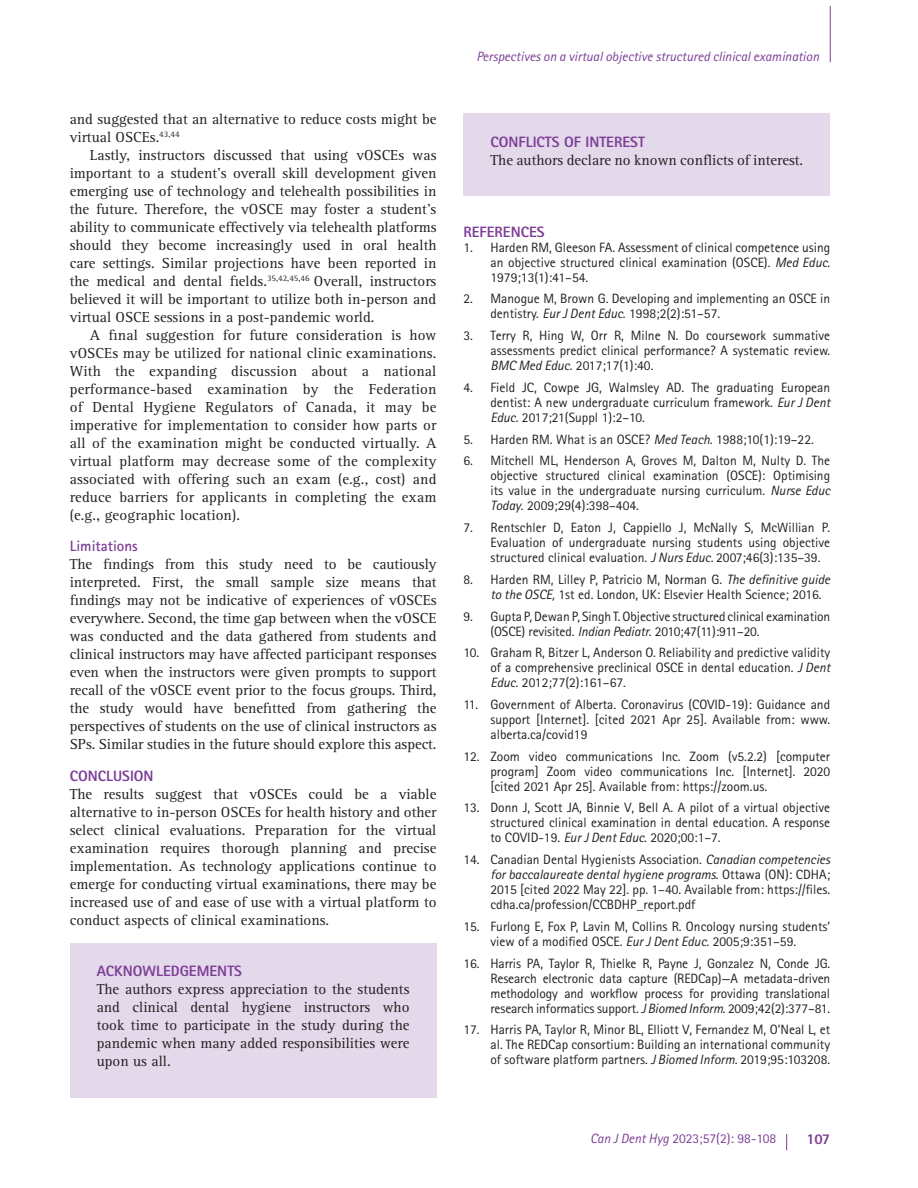
<style>
.page{position:relative;width:918px;height:1188px;background:#fff}
.page>*{position:absolute;margin:0;border:0;box-sizing:border-box;transform-origin:0 0}
.t1{font:15px/18px "Rotis Serif Std";color:#231f20;text-align:justify}
.t2{font:800 15px "Rotis Sans Serif Std";color:#7d3d97}
.t3{font:700 15px "Rotis Sans Serif Std";color:#7d3d97}
.t4{font:13.5px/15px "Rotis Sans Serif Std";color:#231f20;text-align:justify}
.t5{font:italic 13.5px "Rotis Sans Serif Std";color:#7d3d97}
.t6{font:13.5px "Rotis Sans Serif Std";color:#7d3d97}
.s1{font-style:italic}
</style>
<div class="page">
<hr style="left:830px;top:7px;width:1px;height:55px;background:#7d3d97">
<svg style="left:786px;top:1134px;width:1px;height:16px"></svg>
<div style="left:70px;top:944px;width:366px;height:154px;background:#e3d9eb"></div>
<div style="left:464px;top:114px;width:366px;height:82px;background:#e3d9eb"></div>
<p class="t1" style="left:70px;top:111px;width:368px">and suggested that an alternative to reduce costs might be virtual OSCEs.<sup>43,44</sup></p>
<p class="t1" style="left:70px;top:147px;width:368px;text-indent:20px">Lastly, instructors discussed that using vOSCEs was important to a student’s overall skill development given emerging use of technology and telehealth possibilities in the future. Therefore, the vOSCE may foster a student’s ability to communicate effectively via telehealth platforms should they become increasingly used in oral health care settings. Similar projections have been reported in the medical and dental fields.<sup>35,42,45,46</sup> Overall, instructors believed it will be important to utilize both in-person and virtual OSCE sessions in a post-pandemic world.</p>
<p class="t1" style="left:70px;top:327px;width:368px;text-indent:20px">A final suggestion for future consideration is how vOSCEs may be utilized for national clinic examinations.<br>With the expanding discussion about a national performance-based examination by the Federation of Dental Hygiene Regulators of Canada, it may be imperative for implementation to consider how parts or all of the examination might be conducted virtually. A virtual platform may decrease some of the complexity associated with offering such an exam (e.g., cost) and reduce barriers for applicants in completing the exam (e.g., geographic location).</p>
<p class="t3" style="left:70px;top:540px;width:70px">Limitations</p>
<p class="t1" style="left:70px;top:557px;width:368px">The findings from this study need to be cautiously interpreted. First, the small sample size means that findings may not be indicative of experiences of vOSCEs everywhere. Second, the time gap between when the vOSCE was conducted and the data gathered from students and clinical instructors may have affected participant responses even when the instructors were given prompts to support recall of the vOSCE event prior to the focus groups. Third, the study would have benefitted from gathering the perspectives of students on the use of clinical instructors as SPs. Similar studies in the future should explore this aspect.</p>
<p class="t2" style="left:70px;top:770px;width:85px">CONCLUSION</p>
<p class="t1" style="left:70px;top:786px;width:368px">The results suggest that vOSCEs could be a viable alternative to in-person OSCEs for health history and other select clinical evaluations. Preparation for the virtual examination requires thorough planning and precise implementation. As technology applications continue to emerge for conducting virtual examinations, there may be increased use of and ease of use with a virtual platform to conduct aspects of clinical examinations.</p>
<p class="t2" style="left:97px;top:966px;width:147px">ACKNOWLEDGEMENTS</p>
<p class="t1" style="left:97px;top:982px;width:314px">The authors express appreciation to the students and clinical dental hygiene instructors who took time to participate in the study during the pandemic when many added responsibilities were upon us all.</p>
<p class="t5" style="left:476px;top:52px;width:344px">Perspectives on a virtual objective structured clinical examination</p>
<p class="t2" style="left:490px;top:136px;width:156px">CONFLICTS OF INTEREST</p>
<p class="t1" style="left:490px;top:152px;width:314px">The authors declare no known conflicts of interest.</p>
<p class="t2" style="left:463px;top:226px;width:83px">REFERENCES</p>
<p class="t4" style="left:490px;top:240px;width:341px;text-indent:-27px">1. Harden RM, Gleeson FA. Assessment of clinical competence using an objective structured clinical examination (OSCE). <span class="s1">Med Educ</span>.<br>1979;13(1):41–54.</p>
<p class="t4" style="left:490px;top:292px;width:341px;text-indent:-27px">2. Manogue M, Brown G. Developing and implementing an OSCE in dentistry. <span class="s1">Eur J Dent Educ</span>. 1998;2(2):51–57.</p>
<p class="t4" style="left:490px;top:329px;width:341px;text-indent:-27px">3. Terry R, Hing W, Orr R, Milne N. Do coursework summative assessments predict clinical performance? A systematic review.<br><span class="s1">BMC Med Educ</span>. 2017;17(1):40.</p>
<p class="t4" style="left:490px;top:381px;width:341px;text-indent:-27px">4. Field JC, Cowpe JG, Walmsley AD. The graduating European dentist: A new undergraduate curriculum framework. <span class="s1">Eur J Dent Educ</span>. 2017;21(Suppl 1):2–10.</p>
<p class="t4" style="left:463px;top:432px;width:352px">5. Harden RM. What is an OSCE? <span class="s1">Med Teach</span>. 1988;10(1):19–22.</p>
<p class="t4" style="left:490px;top:454px;width:341px;text-indent:-27px">6. Mitchell ML, Henderson A, Groves M, Dalton M, Nulty D. The objective structured clinical examination (OSCE): Optimising its value in the undergraduate nursing curriculum. <span class="s1">Nurse Educ Today</span>. 2009;29(4):398–404.</p>
<p class="t4" style="left:490px;top:521px;width:341px;text-indent:-27px">7. Rentschler D, Eaton J, Cappiello J, McNally S, McWillian P.<br>Evaluation of undergraduate nursing students using objective structured clinical evaluation. <span class="s1">J Nurs Educ.</span> 2007;46(3):135–39.</p>
<p class="t4" style="left:490px;top:573px;width:341px;text-indent:-27px">8. Harden RM, Lilley P, Patricio M, Norman G. <span class="s1">The definitive guide to the OSCE,</span> 1st ed. London, UK: Elsevier Health Science; 2016.</p>
<p class="t4" style="left:490px;top:609px;width:341px;text-indent:-27px">9. Gupta P, Dewan P, Singh T. Objective structured clinical examination (OSCE) revisited. <span class="s1">Indian Pediatr</span>. 2010;47(11):911–20.</p>
<p class="t4" style="left:490px;top:646px;width:341px;text-indent:-27px">10. Graham R, Bitzer L, Anderson O. Reliability and predictive validity of a comprehensive preclinical OSCE in dental education. <span class="s1">J Dent Educ</span>. 2012;77(2):161–67.</p>
<p class="t4" style="left:490px;top:698px;width:341px;text-indent:-27px">11. Government of Alberta. Coronavirus (COVID-19): Guidance and support [Internet]. [cited 2021 Apr 25]. Available from: www. alberta.ca/covid19</p>
<p class="t4" style="left:490px;top:750px;width:341px;text-indent:-27px">12. Zoom video communications Inc. Zoom (v5.2.2) [computer program] Zoom video communications Inc. [Internet]. 2020 [cited 2021 Apr 25]. Available from: https://zoom.us.</p>
<p class="t4" style="left:490px;top:801px;width:341px;text-indent:-27px">13. Donn J, Scott JA, Binnie V, Bell A. A pilot of a virtual objective structured clinical examination in dental education. A response to COVID-19. <span class="s1">Eur J Dent Educ</span>. 2020;00:1–7.</p>
<p class="t4" style="left:490px;top:853px;width:341px;text-indent:-27px">14. Canadian Dental Hygienists Association. <span class="s1">Canadian competencies for baccalaureate dental hygiene programs</span>. Ottawa (ON): CDHA; 2015 [cited 2022 May 22]. pp. 1–40. Available from: https://files. cdha.ca/profession/CCBDHP_report.pdf</p>
<p class="t4" style="left:463px;top:920px;width:368px;text-align:center">15. Furlong E, Fox P, Lavin M, Collins R. Oncology nursing students’ view of a modified OSCE. <span class="s1">Eur J Dent Educ</span>. 2005;9:351–59.</p>
<p class="t4" style="left:490px;top:957px;width:341px;text-indent:-27px">16. Harris PA, Taylor R, Thielke R, Payne J, Gonzalez N, Conde JG.<br>Research electronic data capture (REDCap)—A metadata-driven methodology and workflow process for providing translational research informatics support. <span class="s1">J Biomed Inform</span>. 2009;42(2):377–81.</p>
<p class="t4" style="left:490px;top:1023px;width:341px;text-indent:-27px">17. Harris PA, Taylor R, Minor BL, Elliott V, Fernandez M, O’Neal L, et al. The REDCap consortium: Building an international community of software platform partners. <span class="s1">J Biomed Inform.</span> 2019;95:103208.</p>
<p class="t6" style="left:590px;top:1134px;width:188px"><span class="s1">Can J Dent Hyg</span> 2023;57(2): 98-108</p>
<p class="t2" style="left:807px;top:1134px;width:25px">107</p>
</div>
